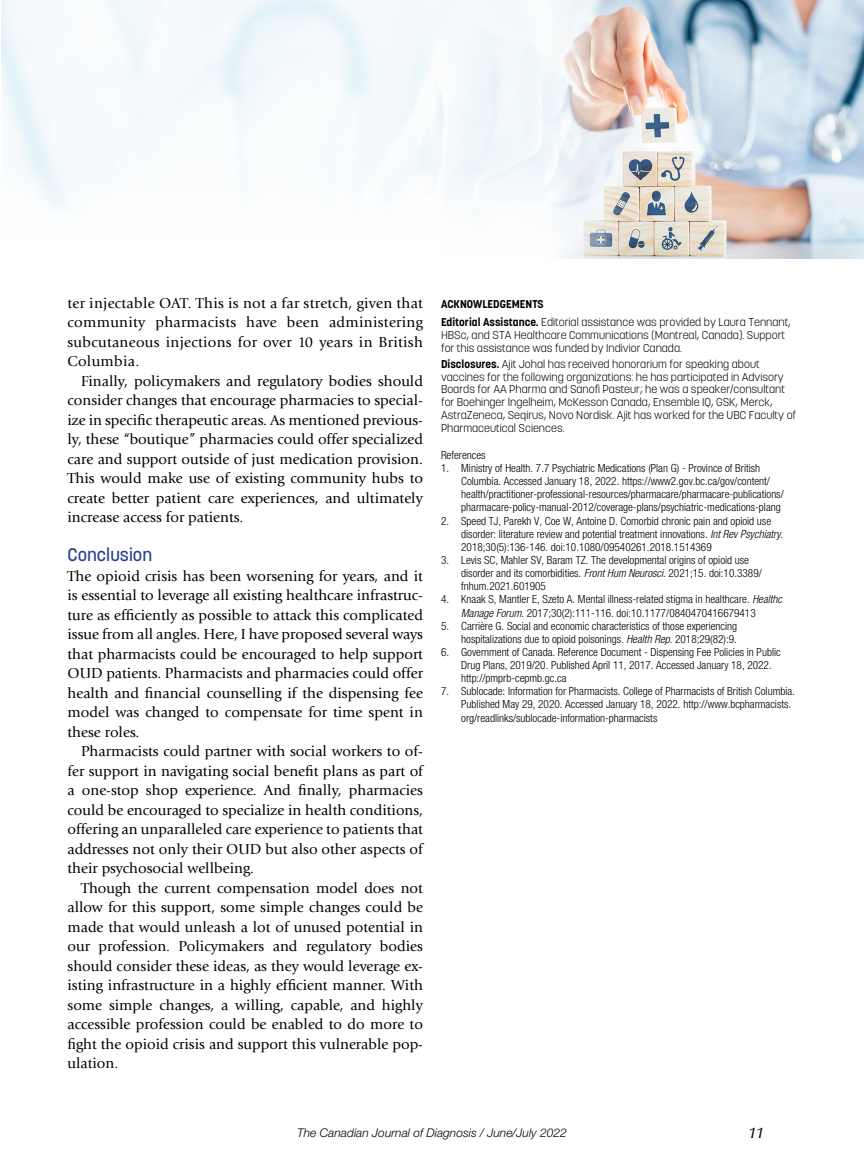
<style>
.page{position:relative;width:864px;height:1175px;background:#fff}
.page>*{position:absolute;margin:0;border:0;box-sizing:border-box;transform-origin:0 0}
.t1{font:500 18px "Korolev";color:#25408f}
.t2{font:15px/19.5px "Giovanni";color:#000;text-align:justify}
.t3{font:italic 500 15px "Optima";color:#000}
.t4{font:italic 300 12px "Helvetica Neue LT Std";color:#000}
.t5{font:300 condensed 11.25px/13.2px "Helvetica Neue LT Std";color:#000}
.t6{font:300 11.25px/12.8px "Korolev";color:#000}
.s1{font-weight:700}
.s2{font-style:italic}
</style>
<div class="page">
<img style="left:441px;top:0;width:423px;height:258px">
<p class="t2" style="left:68px;top:293px;width:357px">ter injectable OAT. This is not a far stretch, given that community pharmacists have been administering subcutaneous injections for over 10 years in British Columbia.</p>
<p class="t2" style="left:68px;top:371px;width:357px;text-indent:14px">Finally, policymakers and regulatory bodies should consider changes that encourage pharmacies to special&shy;ize in specific therapeutic areas. As mentioned previous&shy;ly, these “boutique” pharmacies could offer specialized care and support outside of just medication provision.<br>This would make use of existing community hubs to create better patient care experiences, and ultimately increase access for patients.</p>
<p class="t1" style="left:68px;top:543px;width:86px">Conclusion</p>
<p class="t2" style="left:68px;top:566px;width:357px">The opioid crisis has been worsening for years, and it is essential to leverage all existing healthcare infrastruc&shy;ture as efficiently as possible to attack this complicated issue from all angles. Here, I have proposed several ways that pharmacists could be encouraged to help support OUD patients. Pharmacists and pharmacies could offer health and financial counselling if the dispensing fee model was changed to compensate for time spent in these roles.</p>
<p class="t2" style="left:68px;top:742px;width:357px;text-indent:14px">Pharmacists could partner with social workers to of&shy;fer support in navigating social benefit plans as part of a one-stop shop experience. And finally, pharmacies could be encouraged to specialize in health conditions, offering an unparalleled care experience to patients that addresses not only their OUD but also other aspects of their psychosocial wellbeing.</p>
<p class="t2" style="left:68px;top:878px;width:357px;text-indent:14px">Though the current compensation model does not allow for this support, some simple changes could be made that would unleash a lot of unused potential in our profession. Policymakers and regulatory bodies should consider these ideas, as they would leverage ex&shy;isting infrastructure in a highly efficient manner. With some simple changes, a willing, capable, and highly accessible profession could be enabled to do more to fight the opioid crisis and support this vulnerable pop&shy;ulation.</p>
<p class="t6" style="left:441px;top:294px;width:351px;line-height:18.5px"><span class="s1">ACKNOWLEDGEMENTS<br>Editorial Assistance.</span> Editorial assistance was provided by Laura Tennant,</p>
<p class="t6" style="left:441px;top:328px;width:346px">HBSc, and STA Healthcare Communications (Montreal, Canada). Support for this assistance was funded by Indivior Canada.</p>
<p class="t6" style="left:441px;top:357px;width:357px"><span class="s1">Disclosures.</span> Ajit Johal has received honorarium for speaking about vaccines for the following organizations: he has participated in Advisory Boards for AA Pharma and Sanofi Pasteur; he was a speaker/consultant for Boehinger Ingelheim, McKesson Canada, Ensemble IQ, GSK, Merck, AstraZeneca, Seqirus, Novo Nordisk. Ajit has worked for the UBC Faculty of Pharmaceutical Sciences.</p>
<p class="t5" style="left:441px;top:448px;width:46px">References</p>
<p class="t5" style="left:461px;top:461px;width:324px;text-indent:-20px">1. Ministry of Health. 7.7 Psychiatric Medications (Plan G) - Province of British Columbia. Accessed January 18, 2022. https://www2.gov.bc.ca/gov/content/ health/practitioner-professional-resources/pharmacare/pharmacare-publications/ pharmacare-policy-manual-2012/coverage-plans/psychiatric-medications-plang</p>
<p class="t5" style="left:461px;top:514px;width:324px;text-indent:-20px">2. Speed TJ, Parekh V, Coe W, Antoine D. Comorbid chronic pain and opioid use disorder: literature review and potential treatment innovations. <span class="s2">Int Rev Psychiatry</span>.<br>2018;30(5):136-146. doi:10.1080/09540261.2018.1514369</p>
<p class="t5" style="left:461px;top:553px;width:302px;text-indent:-20px">3. Levis SC, Mahler SV, Baram TZ. The developmental origins of opioid use disorder and its comorbidities. <span class="s2">Front Hum Neurosci</span>. 2021;15. doi:10.3389/ fnhum.2021.601905</p>
<p class="t5" style="left:441px;top:592px;width:343px;text-align:center">4. Knaak S, Mantler E, Szeto A. Mental illness-related stigma in healthcare. <span class="s2">Healthc<br>Manage Forum</span>. 2017;30(2):111-116. doi:10.1177/0840470416679413</p>
<p class="t5" style="left:441px;top:619px;width:298px;text-align:right">5. Carrière G. Social and economic characteristics of those experiencing hospitalizations due to opioid poisonings. <span class="s2">Health Rep</span>. 2018;29(82):9.</p>
<p class="t5" style="left:461px;top:645px;width:321px;text-indent:-20px">6. Government of Canada. Reference Document - Dispensing Fee Policies in Public<br>Drug Plans, 2019/20. Published April 11, 2017. Accessed January 18, 2022. http://pmprb-cepmb.gc.ca</p>
<p class="t5" style="left:461px;top:684px;width:335px;text-indent:-20px">7. Sublocade: Information for Pharmacists. College of Pharmacists of British Columbia.<br>Published May 29, 2020. Accessed January 18, 2022. http://www.bcpharmacists. org/readlinks/sublocade-information-pharmacists</p>
<p class="t4" style="left:297px;top:1125px;width:271px">The Canadian Journal of Diagnosis / June/July 2022</p>
<p class="t3" style="left:748px;top:1124px;width:16px">11</p>
</div>
